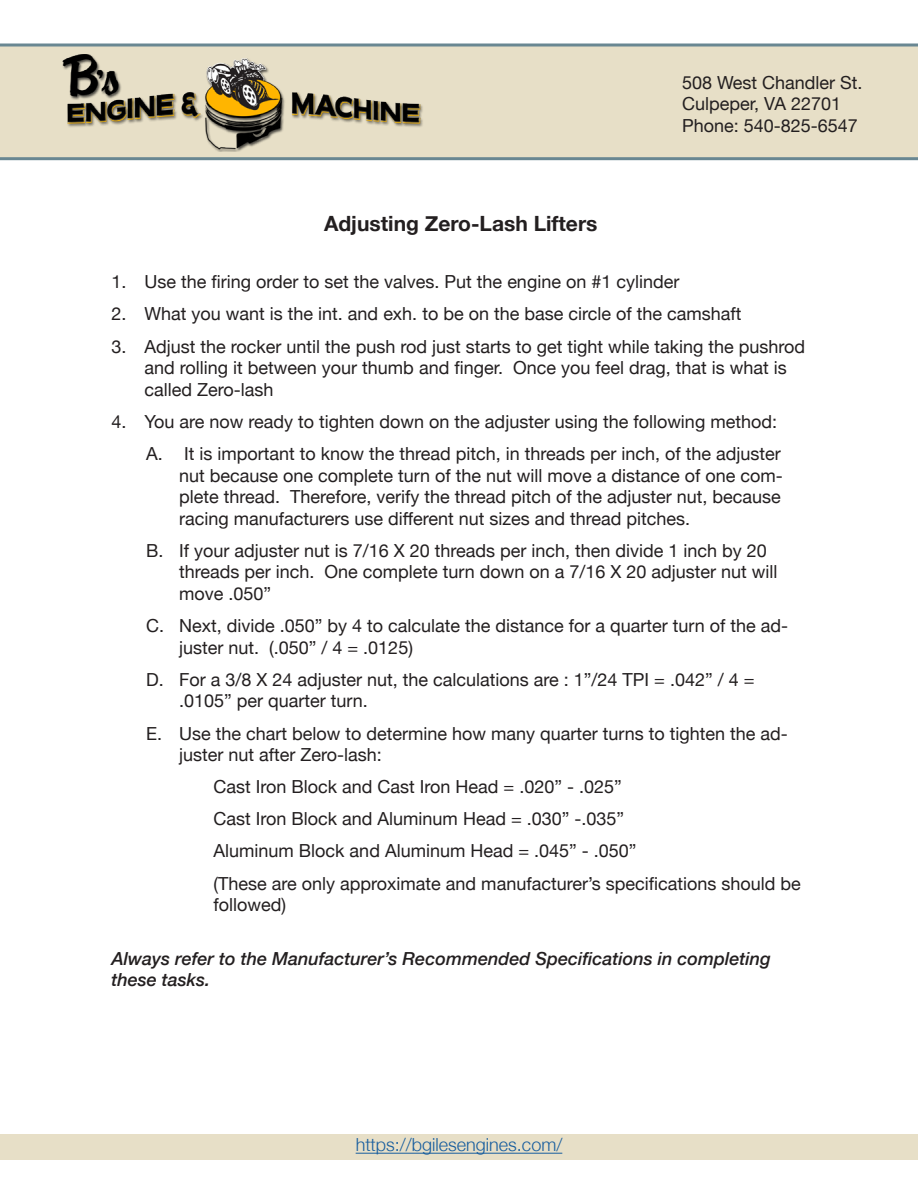
<style>
.page{position:relative;width:918px;height:1188px;background:#fff}
.page>*{position:absolute;margin:0;border:0;box-sizing:border-box;transform-origin:0 0}
.t1{font:700 21px "Helvetica Neue";color:#231f20}
.indented_list{font:18px/21.6px "Helvetica Neue";color:#231f20}
.emphsis{font:italic 500 18px/21.6px "Helvetica Neue";color:#231f20}
.t2{font:300 18px "Helvetica Neue";color:#175d9e}
</style>
<div class="page">
<svg style="left:0;top:44px;width:918px;height:116px;fill:#e7dfc7"></svg>
<img style="left:54px;top:53px;width:376px;height:98px">
<div style="left:0;top:1134px;width:918px;height:25px;background:#e7dfc7"></div>
<hr style="left:356px;top:1153px;width:206px;height:1px;background:#175d9e">
<p class="t1" style="left:324px;top:207px;width:275px">Adjusting Zero-Lash Lifters</p>
<p class="indented_list" style="left:682px;top:73px;width:182px">508 West Chandler St.<br>Culpeper, VA 22701<br>Phone: 540-825-6547</p>
<p class="indented_list" style="left:112px;top:272px;width:569px">1. Use the firing order to set the valves. Put the engine on #1 cylinder</p>
<p class="indented_list" style="left:112px;top:304px;width:631px">2. What you want is the int. and exh. to be on the base circle of the camshaft</p>
<p class="indented_list" style="left:145px;top:336px;width:662px;text-indent:-33px">3. Adjust the rocker until the push rod just starts to get tight while taking the pushrod and rolling it between your thumb and finger. Once you feel drag, that is what is called Zero-lash</p>
<p class="indented_list" style="left:112px;top:412px;width:667px">4. You are now ready to tighten down on the adjuster using the following method:</p>
<p class="indented_list" style="left:179px;top:444px;width:605px;text-align:justify;text-indent:-33px">A. It is important to know the thread pitch, in threads per inch, of the adjuster nut because one complete turn of the nut will move a distance of one com&shy;plete thread. Therefore, verify the thread pitch of the adjuster nut, because racing manufacturers use different nut sizes and thread pitches.</p>
<p class="indented_list" style="left:179px;top:541px;width:600px;text-indent:-33px">B. If your adjuster nut is 7/16 X 20 threads per inch, then divide 1 inch by 20 threads per inch. One complete turn down on a 7/16 X 20 adjuster nut will move .050”</p>
<p class="indented_list" style="left:179px;top:616px;width:611px;text-indent:-33px">C. Next, divide .050” by 4 to calculate the distance for a quarter turn of the ad&shy;juster nut. (.050” / 4 = .0125)</p>
<p class="indented_list" style="left:179px;top:670px;width:577px;text-indent:-33px">D. For a 3/8 X 24 adjuster nut, the calculations are : 1”/24 TPI = .042” / 4 = .0105” per quarter turn.</p>
<p class="indented_list" style="left:179px;top:723px;width:610px;text-indent:-33px">E. Use the chart below to determine how many quarter turns to tighten the ad&shy;juster nut after Zero-lash:</p>
<p class="indented_list" style="left:214px;top:777px;width:410px">Cast Iron Block and Cast Iron Head = .020” - .025”</p>
<p class="indented_list" style="left:214px;top:809px;width:412px">Cast Iron Block and Aluminum Head = .030” -.035”</p>
<p class="indented_list" style="left:214px;top:841px;width:425px">Aluminum Block and Aluminum Head = .045” - .050”</p>
<p class="indented_list" style="left:214px;top:873px;width:589px">(These are only approximate and manufacturer’s specifications should be followed)</p>
<p class="emphsis" style="left:112px;top:946px;width:661px">Always refer to the Manufacturer’s Recommended Specifications in completing these tasks.</p>
<p class="t2" style="left:356px;top:1130px;width:208px">https://bgilesengines.com/</p>
</div>
